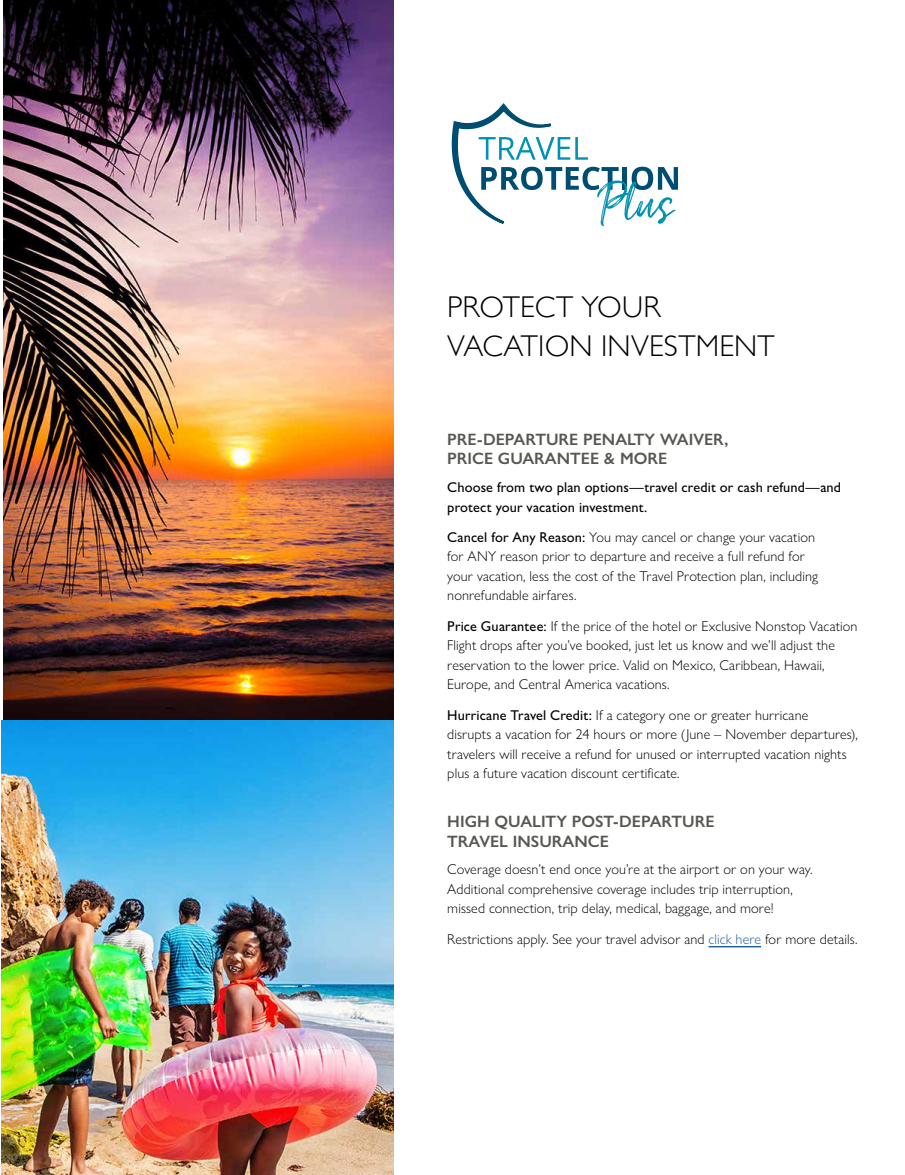
<style>
.page{position:relative;width:905px;height:1175px;background:#fff}
.page>*{position:absolute;margin:0;border:0;box-sizing:border-box;transform-origin:0 0}
.t1{font:300 30px/39px "Gill Sans";letter-spacing:.005em;color:#000}
.t2{font:600 16.5px/19.5px "Gill Sans Nova";color:#585852}
.t3{font:300 14.25px/19.5px "Gill Sans Nova";letter-spacing:.01em;color:#000}
.t4{font:500 14.25px/19.5px "Gill Sans Nova";letter-spacing:.01em;color:#000}
.s1{font-weight:500}
.s2{color:#215e9e}
</style>
<div class="page">
<img style="left:2px;top:0;width:391px;height:1174px">
<hr style="left:708px;top:946px;width:53px;height:1px;background:#215e9e">
<svg style="left:451px;top:103px;width:227px;height:123px"></svg>
<h1 class="t1" style="left:447px;top:286px;width:329px">PROTECT YOUR<br>VACATION INVESTMENT</h1>
<p class="t2" style="left:447px;top:429px;width:283px">PRE-DEPARTURE PENALTY WAIVER,<br>PRICE GUARANTEE &amp; MORE</p>
<p class="t4" style="left:447px;top:477px;width:395px">Choose from two plan options—travel credit or cash refund—and protect your vacation investment.</p>
<p class="t3" style="left:447px;top:527px;width:372px"><span class="s1">Cancel for Any Reason:</span> You may cancel or change your vacation for ANY reason prior to departure and receive a full refund for your vacation, less the cost of the Travel Protection plan, including nonrefundable airfares.</p>
<p class="t3" style="left:447px;top:616px;width:411px"><span class="s1">Price Guarantee:</span> If the price of the hotel or Exclusive Nonstop Vacation Flight drops after you’ve booked, just let us know and we’ll adjust the reservation to the lower price. Valid on Mexico, Caribbean, Hawaii, Europe, and Central America vacations.</p>
<p class="t3" style="left:447px;top:704px;width:412px"><span class="s1">Hurricane Travel Credit:</span> If a category one or greater hurricane<br>disrupts a vacation for 24 hours or more (June – November departures), travelers will receive a refund for unused or interrupted vacation nights plus a future vacation discount certificate.</p>
<p class="t2" style="left:447px;top:811px;width:269px">HIGH QUALITY POST-DEPARTURE<br>TRAVEL INSURANCE</p>
<p class="t3" style="left:447px;top:859px;width:367px">Coverage doesn’t end once you’re at the airport or on your way.<br>Additional comprehensive coverage includes trip interruption, missed connection, trip delay, medical, baggage, and more!</p>
<p class="t3" style="left:447px;top:929px;width:411px">Restrictions apply. See your travel advisor and <span class="s2">click here</span> for more details.</p>
</div>
